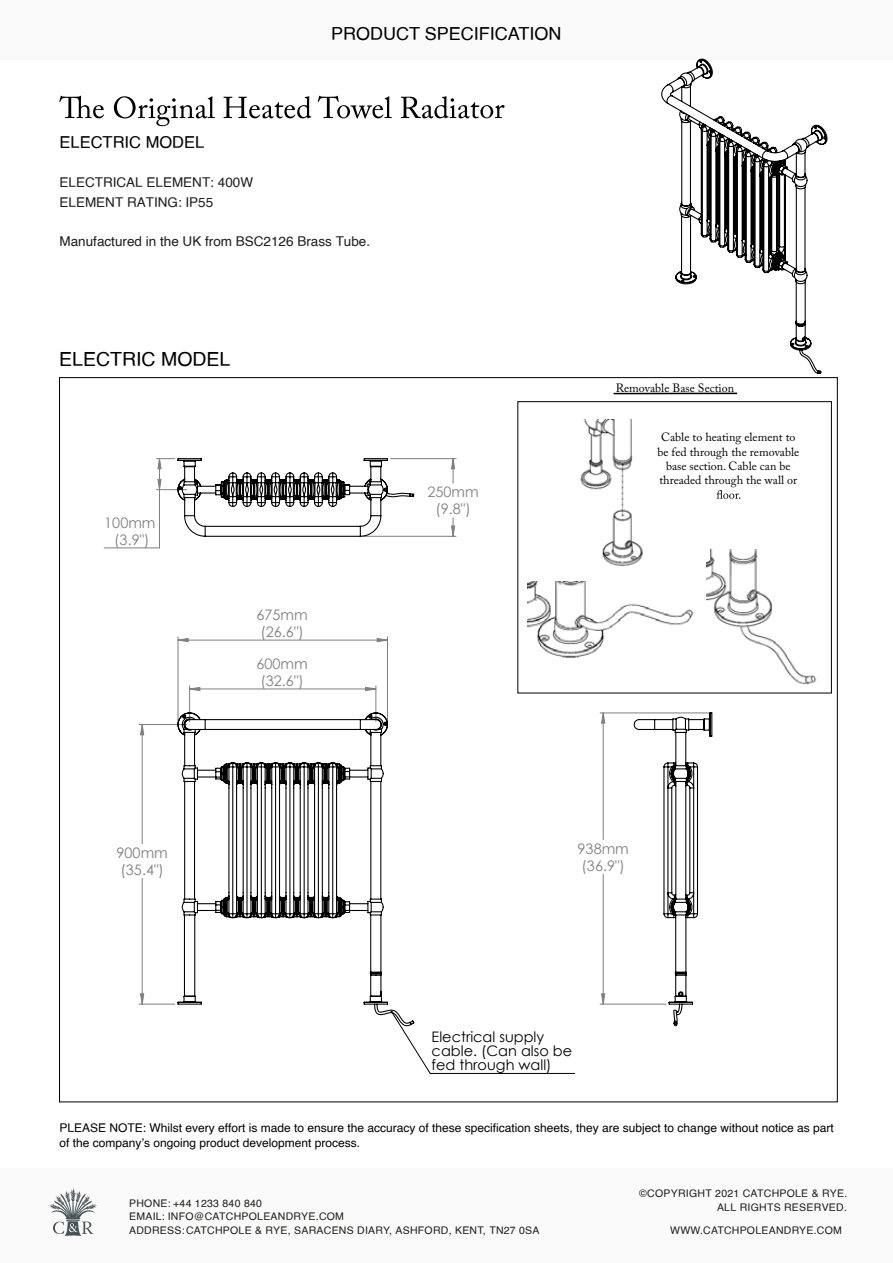
<style>
.page{position:relative;width:893px;height:1263px;background:#fff}
.page>*{position:absolute;margin:0;border:0;box-sizing:border-box;transform-origin:0 0}
.t1{font:19.5px "Helvetica";color:#000}
.t2{font:18px "Helvetica";color:#000}
.t3{font:16.5px "Helvetica";color:#000}
.t4{font:14.55px/17.2px "Century Gothic";color:#808080}
.t5{font:14.55px/14.1px "Century Gothic";color:#000}
.t6{font:13.5px/19.5px "Helvetica";color:#1d1d1b}
.t7{font:12px/15px "Helvetica";color:#000}
.t8{font:12px/14.4px "Adobe Caslon Pro";color:#000;text-align:center}
.t9{font:10.5px/13.5px "Helvetica";letter-spacing:.025em;color:#1d1d1b}
</style>
<div class="page">
<div style="left:0;top:0;width:893px;height:59px;background:#fafafa"></div>
<div style="left:0;top:1168px;width:892px;height:95px;background:#fafafa"></div>
<svg style="left:48px;top:1187px;width:50px;height:49px"></svg>
<svg style="left:59px;top:96px;width:446px;height:30px"></svg>
<img style="left:583px;top:419px;width:60px;height:147px">
<img style="left:707px;top:549px;width:110px;height:136px">
<img style="left:606px;top:603px;width:88px;height:27px">
<hr style="left:614px;top:393px;width:123px;height:1px;background:#000">
<svg style="left:717px;top:490px;width:23px;height:9px"></svg>
<svg style="left:661px;top:58px;width:167px;height:316px"></svg>
<hr style="left:139px;top:1004px;width:36px;height:1px;background:#808080">
<hr style="left:139px;top:724px;width:48px;height:1px;background:#808080">
<hr style="left:104px;top:547px;width:55px;height:1px;background:#808080">
<hr style="left:391px;top:458px;width:65px;height:1px;background:#808080">
<hr style="left:600px;top:1004px;width:66px;height:1px;background:#808080">
<hr style="left:600px;top:712px;width:109px;height:1px;background:#808080">
<svg style="left:400px;top:1027px;width:175px;height:47px"></svg>
<svg style="left:141px;top:459px;width:464px;height:545px"></svg>
<svg style="left:177px;top:712px;width:238px;height:315px"></svg>
<svg style="left:156px;top:458px;width:259px;height:79px"></svg>
<svg style="left:633px;top:712px;width:80px;height:315px"></svg>
<h2 class="t2" style="left:331px;top:20px;width:232px">PRODUCT SPECIFICATION</h2>
<h3 class="t3" style="left:60px;top:129px;width:146px">ELECTRIC MODEL</h3>
<p class="t6" style="left:60px;top:173px;width:195px">ELECTRICAL ELEMENT: 400W<br>ELEMENT RATING: IP55</p>
<p class="t6" style="left:60px;top:231px;width:312px">Manufactured in the UK from BSC2126 Brass Tube.</p>
<h1 class="t1" style="left:59px;top:344px;width:173px">ELECTRIC MODEL</h1>
<h3 class="t4" style="left:104px;top:513px;width:53px;text-align:center">100mm (3.9")</h3>
<h3 class="t4" style="left:257px;top:605px;width:53px">675mm (26.6")</h3>
<h3 class="t4" style="left:257px;top:654px;width:53px">600mm (32.6")</h3>
<h3 class="t4" style="left:117px;top:844px;width:53px">900mm (35.4")</h3>
<h3 class="t4" style="left:427px;top:483px;width:53px;text-align:center">250mm (9.8")</h3>
<p class="t8" style="left:616px;top:381px;width:120px">Removable Base Section</p>
<p class="t8" style="left:657px;top:430px;width:143px">Cable to heating element to be fed through the removable base section. Cable can be threaded through the wall or</p>
<h3 class="t4" style="left:578px;top:839px;width:53px">938mm (36.9")</h3>
<h3 class="t5" style="left:432px;top:1030px;width:142px">Electrical supply cable. (Can also be fed through wall)</h3>
<p class="t7" style="left:60px;top:1121px;width:776px">PLEASE NOTE: Whilst every effort is made to ensure the accuracy of these specification sheets, they are subject to change without notice as part of the company’s ongoing product development process.</p>
<p class="t9" style="left:129px;top:1197px;width:412px">PHONE: +44 1233 840 840<br>EMAIL: INFO@CATCHPOLEANDRYE.COM<br>ADDRESS:CATCHPOLE &amp; RYE, SARACENS DIARY, ASHFORD, KENT, TN27 0SA</p>
<p class="t9" style="left:639px;top:1187px;width:210px;text-align:right">©COPYRIGHT 2021 CATCHPOLE &amp; RYE.<br>ALL RIGHTS RESERVED.</p>
<p class="t9" style="left:670px;top:1224px;width:173px">WWW.CATCHPOLEANDRYE.COM</p>
</div>
